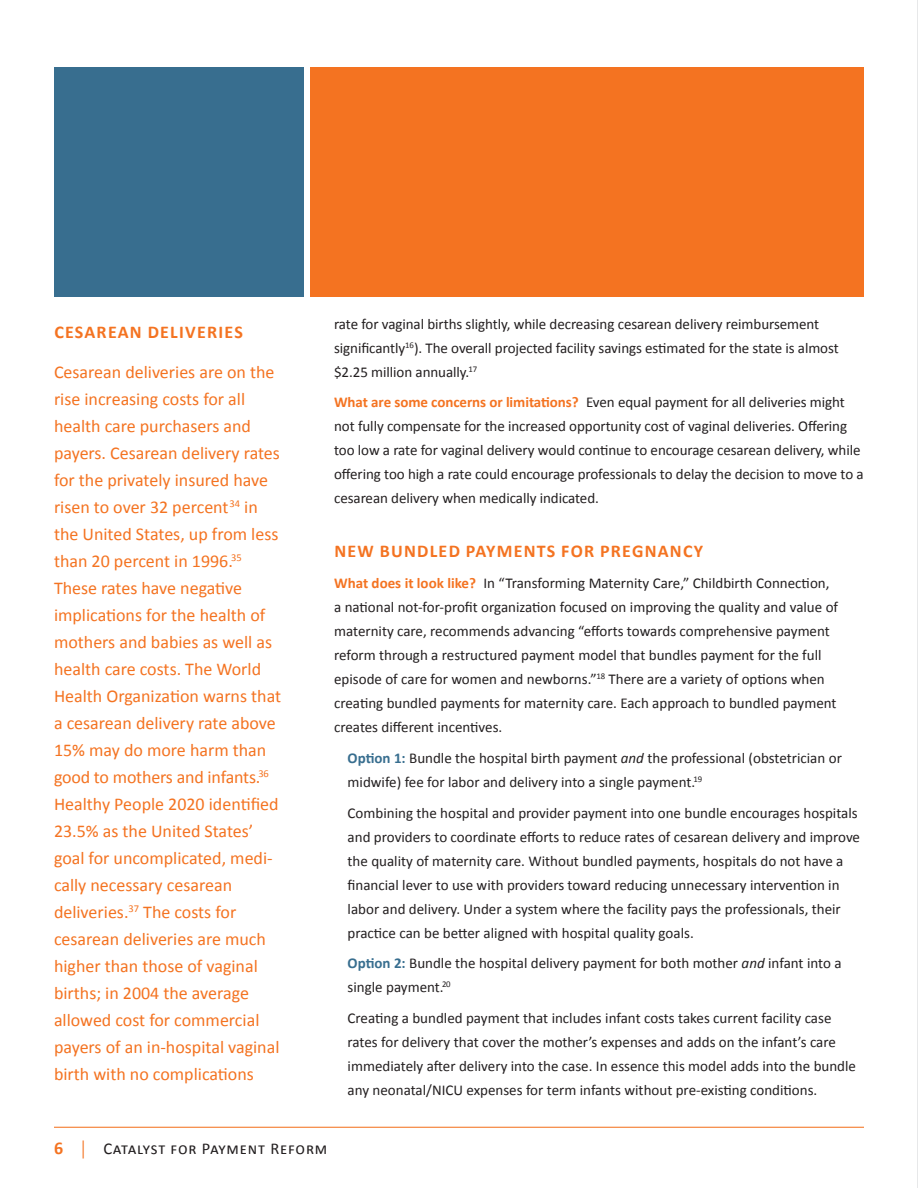
<style>
.page{position:relative;width:918px;height:1188px;background:#fff}
.page>*{position:absolute;margin:0;border:0;box-sizing:border-box;transform-origin:0 0}
.t1{font:18px/27px "Calibri";color:#f47321}
.t2{font:700 18px "Calibri";letter-spacing:.07em;color:#f47321}
.t3{font:16.5px "Calibri";letter-spacing:.05em;color:#231f20}
.t4{font:15px/24px "Calibri";color:#231f20}
.s1{font-weight:700;color:#f47321}
.s2{font-weight:700;color:#386e8f}
.s3{font-style:italic}
.s4{font-weight:700;font-size:18px;color:#f47321}
.s5{font-family:"Adobe Garamond";font-size:18px;color:#f47321}
</style>
<div class="page">
<hr style="left:917px;top:0;width:1px;height:1188px;background:#d1d2d4">
<hr style="left:54px;top:1127px;width:810px;height:1px;background:#f47321">
<div style="left:310px;top:68px;width:554px;height:229px;background:#f47321"></div>
<div style="left:54px;top:68px;width:250px;height:229px;background:#386e8f"></div>
<p class="t2" style="left:54px;top:320px;width:190px">CESAREAN DELIVERIES</p>
<p class="t1" style="left:54px;top:359px;width:229px">Cesarean deliveries are on the rise increasing costs for all health care purchasers and payers. Cesarean delivery rates for the privately insured have risen to over 32 percent<sup>34</sup> in the United States, up from less than 20 percent in 1996.<sup>35<br></sup>These rates have negative implications for the health of mothers and babies as well as health care costs. The World<br>Health Organization warns that a cesarean delivery rate above<br>15% may do more harm than good to mothers and infants.<sup>36<br></sup>Healthy People 2020 identified<br>23.5% as the United States’ goal for uncomplicated, medi&shy;cally necessary cesarean deliveries.<sup>37</sup> The costs for cesarean deliveries are much higher than those of vaginal births; in 2004 the average allowed cost for commercial payers of an in-hospital vaginal birth with no complications</p>
<p class="t4" style="left:334px;top:312px;width:506px">rate for vaginal births slightly, while decreasing cesarean delivery reimbursement significantly<sup>16</sup>). The overall projected facility savings estimated for the state is almost $2.25 million annually.<sup>17</sup></p>
<p class="t4" style="left:334px;top:390px;width:531px"><span class="s1">What are some concerns or limitations?</span> Even equal payment for all deliveries might not fully compensate for the increased opportunity cost of vaginal deliveries. Offering too low a rate for vaginal delivery would continue to encourage cesarean delivery, while offering too high a rate could encourage professionals to delay the decision to move to a cesarean delivery when medically indicated.</p>
<p class="t2" style="left:334px;top:540px;width:370px">NEW BUNDLED PAYMENTS FOR PREGNANCY</p>
<p class="t4" style="left:334px;top:571px;width:506px"><span class="s1">What does it look like?</span> In “Transforming Maternity Care,” Childbirth Connection, a national not-for-profit organization focused on improving the quality and value of maternity care, recommends advancing “efforts towards comprehensive payment reform through a restructured payment model that bundles payment for the full episode of care for women and newborns.”<sup>18</sup> There are a variety of options when creating bundled payments for maternity care. Each approach to bundled payment creates different incentives.</p>
<p class="t4" style="left:348px;top:746px;width:496px"><span class="s2">Option 1:</span> Bundle the hospital birth payment <span class="s3">and</span> the professional (obstetrician or midwife) fee for labor and delivery into a single payment.<sup>19</sup></p>
<p class="t4" style="left:348px;top:801px;width:514px">Combining the hospital and provider payment into one bundle encourages hospitals and providers to coordinate efforts to reduce rates of cesarean delivery and improve the quality of maternity care. Without bundled payments, hospitals do not have a financial lever to use with providers toward reducing unnecessary intervention in labor and delivery. Under a system where the facility pays the professionals, their practice can be better aligned with hospital quality goals.</p>
<p class="t4" style="left:348px;top:951px;width:495px"><span class="s2">Option 2:</span> Bundle the hospital delivery payment for both mother <span class="s3">and</span> infant into a single payment.<sup>20</sup></p>
<p class="t4" style="left:348px;top:1006px;width:510px">Creating a bundled payment that includes infant costs takes current facility case rates for delivery that cover the mother’s expenses and adds on the infant’s care immediately after delivery into the case. In essence this model adds into the bundle any neonatal/NICU expenses for term infants without pre-existing conditions.</p>
<p class="t3" style="left:54px;top:1138px;width:275px"><span class="s4">6</span> <span class="s5">|</span> Catalyst for Payment Reform</p>
</div>
